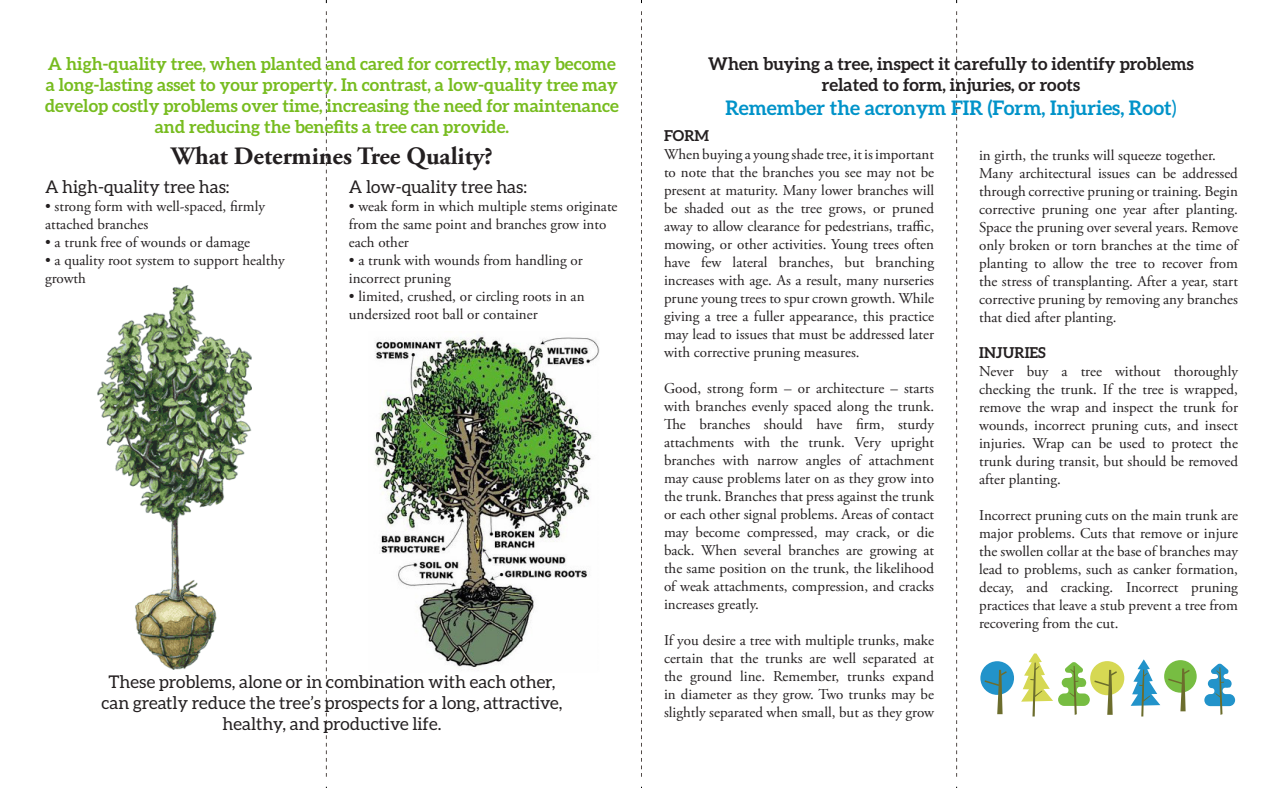
<style>
.page{position:relative;width:1283px;height:788px;background:#fff}
.page>*{position:absolute;margin:0;border:0;box-sizing:border-box;transform-origin:0 0}
.t1{font:700 25px "Adobe Garamond Pro";color:#231f20}
.t2{font:700 20px "Aleo";color:#0093c9}
.t3{font:700 17.5px/21px "Aleo";color:#77bc1f;text-align:center}
.t4{font:17.5px/21px "Aleo";color:#231f20;text-align:center}
.t5{font:700 17.5px "Aleo";color:#231f20}
.t6{font:15px/18px "Adobe Garamond Pro";color:#231f20;text-align:justify}
.t7{font:700 15px "Aleo";color:#231f20}
.s1{font-weight:400}
</style>
<div class="page">
<svg style="left:326px;top:11px;width:1px;height:765px"></svg>
<svg style="left:641px;top:11px;width:1px;height:765px"></svg>
<svg style="left:956px;top:11px;width:1px;height:765px"></svg>
<div style="left:980px;top:661px;width:34px;height:33px;background:#2293ca;border-radius:50%"></div>
<svg style="left:984px;top:669px;width:22px;height:45px"></svg>
<div style="left:1090px;top:661px;width:34px;height:34px;background:#d6d853;border-radius:50%"></div>
<div style="left:1164px;top:660px;width:32px;height:32px;background:#77bd42;border-radius:50%"></div>
<svg style="left:1168px;top:668px;width:21px;height:43px"></svg>
<svg style="left:1204px;top:663px;width:31px;height:51px"></svg>
<svg style="left:1021px;top:653px;width:96px;height:63px"></svg>
<svg style="left:1130px;top:659px;width:30px;height:57px"></svg>
<img style="left:98px;top:285px;width:154px;height:384px">
<img style="left:374px;top:336px;width:225px;height:334px">
<p class="t3" style="left:45px;top:53px;width:575px">A high-quality tree, when planted and cared for correctly, may become a long-lasting asset to your property. In contrast, a low-quality tree may develop costly problems over time, increasing the need for maintenance and reducing the benefits a tree can provide.</p>
<p class="t1" style="left:171px;top:141px;width:323px">What Determines Tree Quality?</p>
<p class="t4" style="left:45px;top:176px;width:186px">A high-quality tree has:</p>
<p class="t6" style="left:45px;top:198px;width:221px">• strong form with well-spaced, firmly attached branches</p>
<p class="t6" style="left:45px;top:234px;width:207px">• a trunk free of wounds or damage</p>
<p class="t6" style="left:45px;top:252px;width:241px">• a quality root system to support healthy growth</p>
<p class="t4" style="left:349px;top:176px;width:180px">A low-quality tree has:</p>
<p class="t6" style="left:349px;top:198px;width:270px;text-align:left">• weak form in which multiple stems originate from the same point and branches grow into each other</p>
<p class="t6" style="left:349px;top:252px;width:235px">• a trunk with wounds from handling or incorrect pruning</p>
<p class="t6" style="left:349px;top:288px;width:237px">• limited, crushed, or circling roots in an undersized root ball or container</p>
<p class="t4" style="left:101px;top:671px;width:462px">These problems, alone or in combination with each other, can greatly reduce the tree’s prospects for a long, attractive, healthy, and productive life.</p>
<p class="t5" style="left:708px;top:54px;width:487px">When buying a tree, inspect it carefully to identify problems</p>
<p class="t5" style="left:821px;top:75px;width:260px">related to form, injuries, or roots</p>
<p class="t2" style="left:725px;top:97px;width:453px">Remember the acronym FIR (Form, Injuries, Root<span class="s1">)</span></p>
<p class="t7" style="left:664px;top:127px;width:47px">FORM</p>
<p class="t6" style="left:664px;top:146px;width:272px">When buying a young shade tree, it is important to note that the branches you see may not be present at maturity. Many lower branches will be shaded out as the tree grows, or pruned away to allow clearance for pedestrians, traffic, mowing, or other activities. Young trees often have few lateral branches, but branching increases with age. As a result, many nurseries prune young trees to spur crown growth. While giving a tree a fuller appearance, this practice may lead to issues that must be addressed later with corrective pruning measures.</p>
<p class="t6" style="left:664px;top:380px;width:272px">Good, strong form – or architecture – starts with branches evenly spaced along the trunk.<br>The branches should have firm, sturdy attachments with the trunk. Very upright branches with narrow angles of attachment may cause problems later on as they grow into the trunk. Branches that press against the trunk or each other signal problems. Areas of contact may become compressed, may crack, or die back. When several branches are growing at the same position on the trunk, the likelihood of weak attachments, compression, and cracks increases greatly.</p>
<p class="t6" style="left:664px;top:632px;width:272px">If you desire a tree with multiple trunks, make certain that the trunks are well separated at the ground line. Remember, trunks expand in diameter as they grow. Two trunks may be slightly separated when small, but as they grow</p>
<p class="t6" style="left:979px;top:147px;width:238px">in girth, the trunks will squeeze together.</p>
<p class="t6" style="left:979px;top:165px;width:260px">Many architectural issues can be addressed through corrective pruning or training. Begin corrective pruning one year after planting.<br>Space the pruning over several years. Remove only broken or torn branches at the time of planting to allow the tree to recover from the stress of transplanting. After a year, start corrective pruning by removing any branches that died after planting.</p>
<p class="t7" style="left:979px;top:344px;width:68px">INJURIES</p>
<p class="t6" style="left:979px;top:363px;width:260px">Never buy a tree without thoroughly checking the trunk. If the tree is wrapped, remove the wrap and inspect the trunk for wounds, incorrect pruning cuts, and insect injuries. Wrap can be used to protect the trunk during transit, but should be removed after planting.</p>
<p class="t6" style="left:979px;top:507px;width:260px">Incorrect pruning cuts on the main trunk are major problems. Cuts that remove or injure the swollen collar at the base of branches may lead to problems, such as canker formation, decay, and cracking. Incorrect pruning practices that leave a stub prevent a tree from recovering from the cut.</p>
</div>
